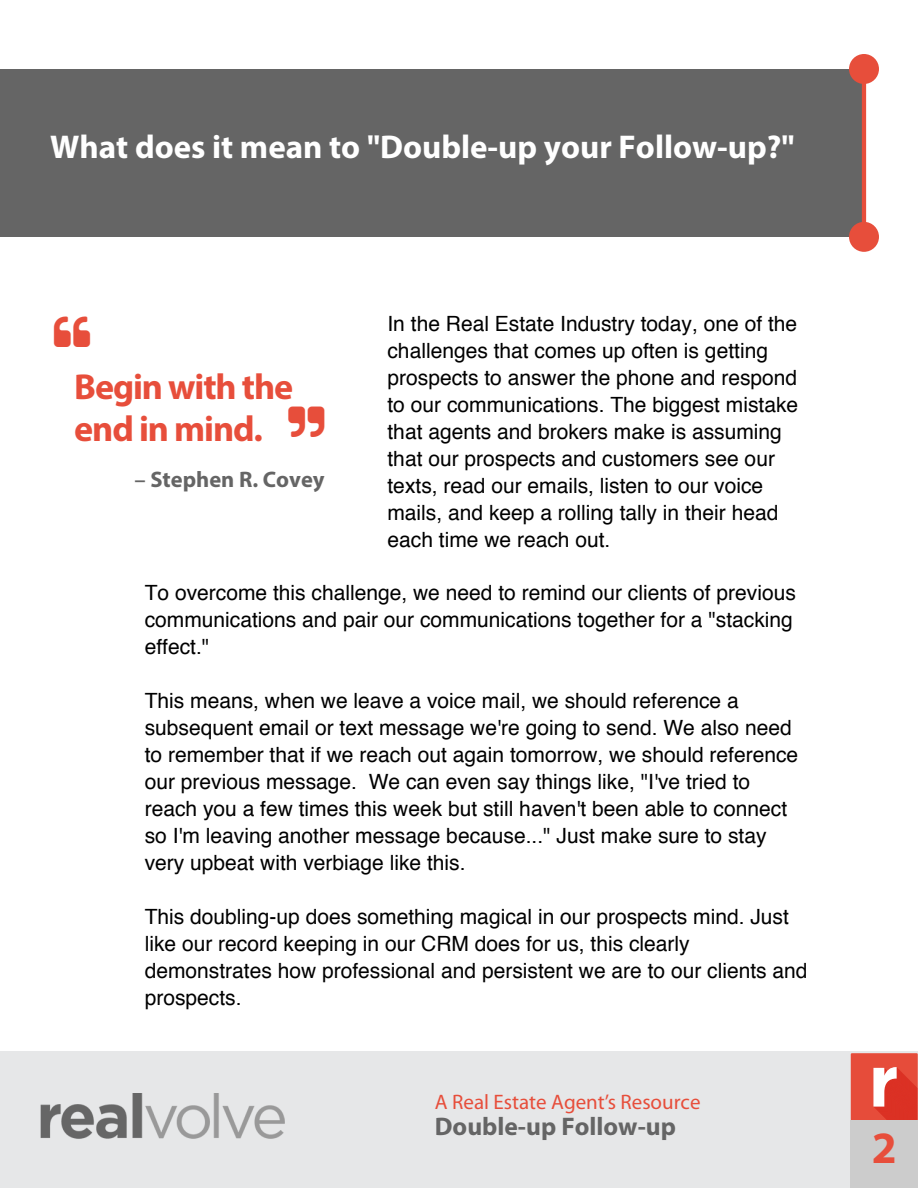
<style>
.page{position:relative;width:918px;height:1188px;background:#fff}
.page>*{position:absolute;margin:0;border:0;box-sizing:border-box;transform-origin:0 0}
.t1{font:700 45px "Myriad Pro";color:#e74e3b}
.t2{font:700 36.15px/41.5px "Myriad Pro";letter-spacing:-.03em;color:#e74e3b}
.t3{font:700 33px "Myriad Pro";color:#fff}
.t4{font:700 25.5px "Myriad Pro";color:#656565}
.t5{font:700 22.5px "Myriad Pro";color:#656565}
.t6{font:21px/27px "Helvetica";color:#000}
.t7{font:21px "Myriad Pro";color:#e74e3b}
.s1{font-weight:600}
</style>
<div class="page">
<div style="left:0;top:1052px;width:918px;height:136px;background:#e6e7e8"></div>
<svg style="left:851px;top:1053px;width:67px;height:68px"></svg>
<div style="left:850px;top:1121px;width:68px;height:67px;background:#ccc"></div>
<div style="left:0;top:69px;width:864px;height:168px;background:#656565"></div>
<hr style="left:862px;top:68px;width:4px;height:169px;background:#e74e3b">
<div style="left:849px;top:54px;width:30px;height:30px;background:#e74e3b;border-radius:50%"></div>
<div style="left:849px;top:222px;width:30px;height:30px;background:#e74e3b;border-radius:50%"></div>
<img style="left:40px;top:1093px;width:245px;height:46px">
<h3 class="t3" style="left:50px;top:125px;width:746px">What does it mean to "Double-up your Follow-up?"</h3>
<p class="t6" style="left:387px;top:310px;width:412px">In the Real Estate Industry today, one of the challenges that comes up often is getting prospects to answer the phone and respond to our communications. The biggest mistake that agents and brokers make is assuming that our prospects and customers see our texts, read our emails, listen to our voice mails, and keep a rolling tally in their head each time we reach out.</p>
<p class="t6" style="left:145px;top:580px;width:653px">To overcome this challenge, we need to remind our clients of previous communications and pair our communications together for a "stacking effect."</p>
<p class="t6" style="left:145px;top:688px;width:655px">This means, when we leave a voice mail, we should reference a subsequent email or text message we're going to send. We also need to remember that if we reach out again tomorrow, we should reference our previous message. We can even say things like, "I've tried to reach you a few times this week but still haven't been able to connect so I'm leaving another message because..." Just make sure to stay very upbeat with verbiage like this.</p>
<p class="t6" style="left:145px;top:904px;width:664px">This doubling-up does something magical in our prospects mind. Just like our record keeping in our CRM does for us, this clearly demonstrates how professional and persistent we are to our clients and prospects.</p>
<h2 class="t2" style="left:74px;top:365px;width:221px">Begin with the end in mind.</h2>
<p class="t5" style="left:135px;top:465px;width:192px"><span class="s1">–</span> Stephen R. Covey</p>
<p class="t7" style="left:435px;top:1089px;width:267px">A Real Estate Agent’s Resource</p>
<p class="t4" style="left:435px;top:1110px;width:243px">Double-up Follow-up</p>
<h1 class="t1" style="left:872px;top:1119px;width:26px">2</h1>
</div>
